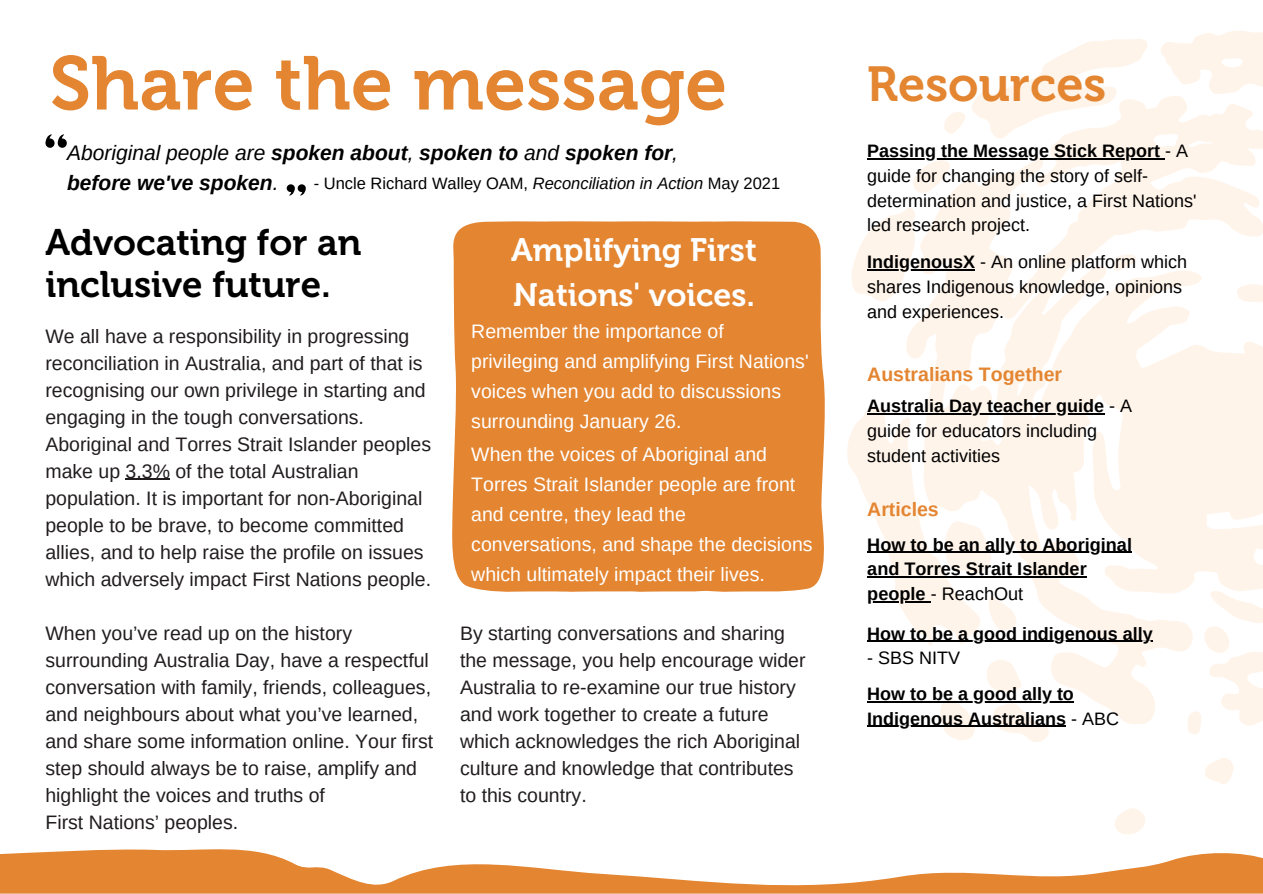
<style>
.page{position:relative;width:1263px;height:894px;background:#fff}
.page>*{position:absolute;margin:0;border:0;box-sizing:border-box;transform-origin:0 0}
.t1{font:75.45px "Museo 700";color:#e38531}
.t2{font:48.9px "Museo 700";color:#e38531}
.t3{font:36.75px/41.5px "Museo 700";color:#000}
.t4{font:32.25px/45px "Museo 700";color:#fff}
.t5{font:italic 700 21px/29.2px "Arimo";color:#000}
.t6{font:19.5px/27px "Arimo";color:#211d1e}
.t7{font:19.5px/30px "Arimo";color:#fff}
.t8{font:700 19.5px "Arimo";color:#e38531}
.t9{font:700 18.15px/24.8px "Arimo";color:#000}
.t10{font:18px/24.8px "Arimo";color:#000}
.t11{font:700 18px/24.8px "Arimo";color:#000}
.t12{font:16.5px "Arimo";color:#000}
.s1{font-weight:400}
.s2{font-style:italic}
.s3{font-weight:700}
</style>
<div class="page">
<svg style="left:45px;top:134px;width:22px;height:14px"></svg>
<svg style="left:287px;top:184px;width:19px;height:11px"></svg>
<div style="left:748px;top:221px;width:77px;height:371px;background:#e38531"></div>
<div style="left:452px;top:221px;width:59px;height:371px;background:#e38531"></div>
<div style="left:511px;top:221px;width:69px;height:371px;background:#e38531"></div>
<div style="left:580px;top:221px;width:168px;height:371px;background:#e38531"></div>
<svg style="left:905px;top:96px;width:358px;height:628px;fill:#fff4ea"></svg>
<svg style="left:1161px;top:31px;width:102px;height:63px"></svg>
<svg style="left:852px;top:207px;width:64px;height:95px"></svg>
<svg style="left:992px;top:702px;width:58px;height:40px"></svg>
<svg style="left:939px;top:698px;width:36px;height:42px"></svg>
<svg style="left:985px;top:657px;width:37px;height:36px"></svg>
<svg style="left:913px;top:160px;width:38px;height:33px"></svg>
<svg style="left:847px;top:407px;width:170px;height:239px"></svg>
<svg style="left:1115px;top:808px;width:30px;height:26px"></svg>
<svg style="left:1205px;top:758px;width:29px;height:26px"></svg>
<svg style="left:1236px;top:283px;width:27px;height:20px"></svg>
<svg style="left:943px;top:39px;width:206px;height:102px"></svg>
<svg style="left:1114px;top:254px;width:30px;height:18px"></svg>
<svg style="left:1187px;top:590px;width:76px;height:144px"></svg>
<svg style="left:1019px;top:192px;width:8px;height:6px"></svg>
<hr style="left:126px;top:478px;width:44px;height:1px;background:#211d1e">
<hr style="left:867px;top:640px;width:286px;height:1px;background:#000">
<hr style="left:867px;top:700px;width:207px;height:2px;background:#000">
<hr style="left:867px;top:725px;width:199px;height:1px;background:#000">
<hr style="left:867px;top:551px;width:265px;height:1px;background:#000">
<hr style="left:867px;top:576px;width:220px;height:1px;background:#000">
<hr style="left:867px;top:601px;width:64px;height:1px;background:#000">
<hr style="left:867px;top:413px;width:237px;height:1px;background:#000">
<hr style="left:867px;top:158px;width:293px;height:1px;background:#000">
<hr style="left:867px;top:269px;width:108px;height:1px;background:#000">
<svg style="left:0;top:849px;width:1263px;height:44px;fill:#e38531"></svg>
<h1 class="t1" style="left:50px;top:39px;width:679px">Share the message</h1>
<p class="t5" style="left:67px;top:138px;width:612px"><span class="s1">Aboriginal people are</span> spoken about<span class="s1">,</span> spoken to <span class="s1">and</span> spoken for<span class="s1">, </span>before we've spoken<span class="s1">.</span></p>
<p class="t12" style="left:314px;top:174px;width:468px">- Uncle Richard Walley OAM, <span class="s2">Reconciliation in Action</span> May 2021</p>
<h3 class="t3" style="left:45px;top:222px;width:317px">Advocating for an inclusive future.</h3>
<h3 class="t4" style="left:511px;top:227px;width:247px">Amplifying First<br>Nations' voices.</h3>
<p class="t7" style="left:471px;top:316px;width:339px">Remember the importance of privileging and amplifying First Nations' voices when you add to discussions surrounding January 26.</p>
<p class="t7" style="left:471px;top:438px;width:343px">When the voices of Aboriginal and Torres Strait Islander people are front and centre, they lead the conversations, and shape the decisions which ultimately impact their lives.</p>
<p class="t6" style="left:45px;top:322px;width:387px">We all have a responsibility in progressing reconciliation in Australia, and part of that is recognising our own privilege in starting and engaging in the tough conversations.<br>Aboriginal and Torres Strait Islander peoples make up 3.3% of the total Australian population. It is important for non-Aboriginal people to be brave, to become committed allies, and to help raise the profile on issues which adversely impact First Nations people.</p>
<p class="t6" style="left:45px;top:619px;width:389px">When you’ve read up on the history surrounding Australia Day, have a respectful conversation with family, friends, colleagues, and neighbours about what you’ve learned, and share some information online. Your first step should always be to raise, amplify and highlight the voices and truths of<br>First Nations’ peoples.</p>
<p class="t6" style="left:460px;top:619px;width:347px">By starting conversations and sharing the message, you help encourage wider Australia to re-examine our true history and work together to create a future which acknowledges the rich Aboriginal culture and knowledge that contributes to this country.</p>
<h2 class="t2" style="left:867px;top:55px;width:241px">Resources</h2>
<p class="t10" style="left:867px;top:138px;width:331px"><span class="s3">Passing the Message Stick Report</span> - A guide for changing the story of self&shy;determination and justice, a First Nations' led research project.</p>
<p class="t10" style="left:867px;top:249px;width:321px"><span class="s3">IndigenousX</span> - An online platform which shares Indigenous knowledge, opinions and experiences.</p>
<p class="t8" style="left:867px;top:363px;width:196px">Australians Together</p>
<p class="t10" style="left:867px;top:393px;width:266px"><span class="s3">Australia Day teacher guide</span> - A guide for educators including student activities</p>
<p class="t8" style="left:867px;top:498px;width:73px">Articles</p>
<p class="t9" style="left:867px;top:531px;width:266px">How to be an ally to Aboriginal and Torres Strait Islander people <span class="s1">- ReachOut</span></p>
<p class="t11" style="left:867px;top:621px;width:287px">How to be a good indigenous ally</p>
<p class="t10" style="left:867px;top:645px;width:94px">- SBS NITV</p>
<p class="t11" style="left:867px;top:681px;width:253px">How to be a good ally to<br>Indigenous Australians <span class="s1">- ABC</span></p>
</div>
